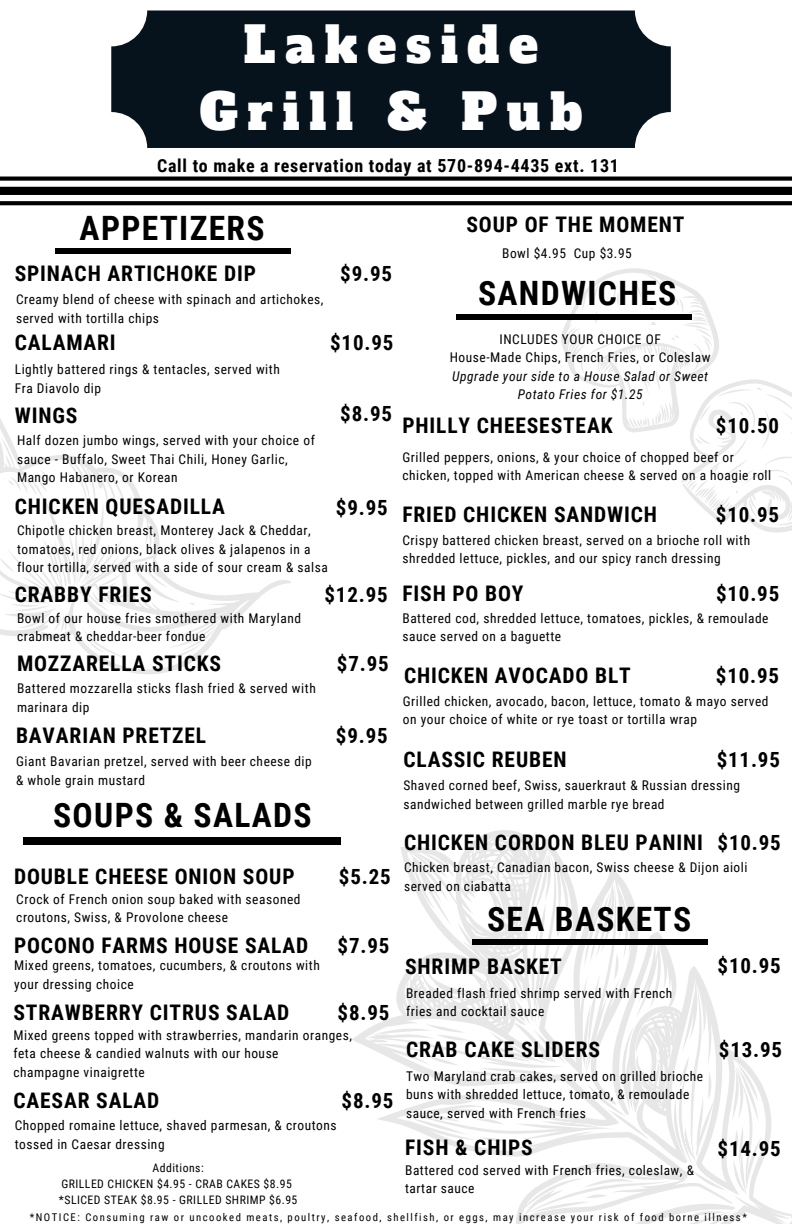
<style>
.page{position:relative;width:792px;height:1224px;background:#fff}
.page>*{position:absolute;margin:0;border:0;box-sizing:border-box;transform-origin:0 0}
.t1{font:48.6px "Alfa Slab One";letter-spacing:.2em;color:#fff}
.t2{font:700 33.6px "Roboto Condensed";letter-spacing:.04em;color:#000}
.t3{font:700 21.5px "Roboto Condensed";letter-spacing:.04em;color:#000}
.t4{font:700 20.9px "Roboto Condensed";letter-spacing:.04em;color:#000}
.t5{font:700 18px "Roboto Condensed";letter-spacing:.04em;color:#000}
.t6{font:13.4px/18.4px "Roboto Condensed";letter-spacing:.04em;color:#000}
.t7{font:italic 13.4px/18.4px "Roboto Condensed";letter-spacing:.04em;color:#000;text-align:center}
.t8{font:11.7px "Roboto Condensed";letter-spacing:.04em;color:#000}
.t9{font:10.7px "Roboto Condensed";letter-spacing:.14em;color:#000}
</style>
<div class="page">
<svg style="left:0;top:177px;width:792px;height:28px"></svg>
<div style="left:457px;top:314px;width:235px;height:5px;background:#000"></div>
<svg style="left:517px;top:268px;width:275px;height:265px"></svg>
<svg style="left:0;top:418px;width:291px;height:256px"></svg>
<svg style="left:352px;top:830px;width:440px;height:394px"></svg>
<div style="left:111px;top:10px;width:560px;height:138px;background:#06131c;border-radius:36px"></div>
<div style="left:55px;top:248px;width:236px;height:6px;background:#000"></div>
<div style="left:23px;top:837px;width:318px;height:8px;background:#000"></div>
<div style="left:472px;top:939px;width:236px;height:6px;background:#000"></div>
<p class="t1" style="left:244px;top:12px;width:296px">Lakeside</p>
<p class="t1" style="left:200px;top:80px;width:384px">Grill &amp; Pub</p>
<p class="t5" style="left:157px;top:155px;width:463px">Call to make a reservation today at 570-894-4435 ext. 131</p>
<p class="t2" style="left:80px;top:209px;width:187px">APPETIZERS</p>
<p class="t3" style="left:15px;top:261px;width:243px">SPINACH ARTICHOKE DIP</p>
<p class="t6" style="left:16px;top:291px;width:309px">Creamy blend of cheese with spinach and artichokes, served with tortilla chips</p>
<p class="t4" style="left:340px;top:262px;width:53px">$9.95</p>
<p class="t3" style="left:15px;top:330px;width:102px">CALAMARI</p>
<p class="t4" style="left:330px;top:330px;width:65px">$10.95</p>
<p class="t6" style="left:15px;top:360px;width:267px">Lightly battered rings &amp; tentacles, served with<br>Fra Diavolo dip</p>
<p class="t3" style="left:15px;top:403px;width:64px">WINGS</p>
<p class="t6" style="left:17px;top:432px;width:299px">Half dozen jumbo wings, served with your choice of sauce - Buffalo, Sweet Thai Chili, Honey Garlic,<br>Mango Habanero, or Korean</p>
<p class="t4" style="left:340px;top:401px;width:53px">$8.95</p>
<p class="t3" style="left:15px;top:495px;width:212px">CHICKEN QUESADILLA</p>
<p class="t4" style="left:336px;top:495px;width:53px">$9.95</p>
<p class="t6" style="left:17px;top:522px;width:312px">Chipotle chicken breast, Monterey Jack &amp; Cheddar, tomatoes, red onions, black olives &amp; jalapenos in a flour tortilla, served with a side of sour cream &amp; salsa</p>
<p class="t3" style="left:15px;top:582px;width:139px">CRABBY FRIES</p>
<p class="t4" style="left:325px;top:583px;width:65px">$12.95</p>
<p class="t6" style="left:17px;top:609px;width:286px">Bowl of our house fries smothered with Maryland crabmeat &amp; cheddar-beer fondue</p>
<p class="t3" style="left:17px;top:651px;width:206px">MOZZARELLA STICKS</p>
<p class="t6" style="left:17px;top:680px;width:300px">Battered mozzarella sticks flash fried &amp; served with marinara dip</p>
<p class="t3" style="left:16px;top:723px;width:192px">BAVARIAN PRETZEL</p>
<p class="t6" style="left:16px;top:753px;width:297px">Giant Bavarian pretzel, served with beer cheese dip &amp; whole grain mustard</p>
<p class="t2" style="left:53px;top:796px;width:260px">SOUPS &amp; SALADS</p>
<p class="t4" style="left:337px;top:652px;width:53px">$7.95</p>
<p class="t4" style="left:336px;top:724px;width:53px">$9.95</p>
<p class="t3" style="left:14px;top:864px;width:282px">DOUBLE CHEESE ONION SOUP</p>
<p class="t4" style="left:339px;top:864px;width:53px">$5.25</p>
<p class="t6" style="left:16px;top:890px;width:286px">Crock of French onion soup baked with seasoned</p>
<p class="t6" style="left:16px;top:908px;width:213px">croutons, Swiss, &amp; Provolone cheese</p>
<p class="t3" style="left:14px;top:933px;width:296px">POCONO FARMS HOUSE SALAD</p>
<p class="t4" style="left:338px;top:933px;width:53px">$7.95</p>
<p class="t6" style="left:14px;top:956px;width:307px">Mixed greens, tomatoes, cucumbers, &amp; croutons with your dressing choice</p>
<p class="t3" style="left:13px;top:1000px;width:277px">STRAWBERRY CITRUS SALAD</p>
<p class="t4" style="left:338px;top:1001px;width:53px">$8.95</p>
<p class="t6" style="left:13px;top:1026px;width:340px">Mixed greens topped with strawberries, mandarin oranges, feta cheese &amp; candied walnuts with our house</p>
<p class="t6" style="left:13px;top:1063px;width:133px">champagne vinaigrette</p>
<p class="t3" style="left:13px;top:1089px;width:147px">CAESAR SALAD</p>
<p class="t4" style="left:342px;top:1089px;width:53px">$8.95</p>
<p class="t6" style="left:15px;top:1117px;width:323px">Chopped romaine lettuce, shaved parmesan, &amp; croutons tossed in Caesar dressing</p>
<p class="t8" style="left:153px;top:1161px;width:53px">Additions:</p>
<p class="t8" style="left:61px;top:1177px;width:232px">GRILLED CHICKEN $4.95 - CRAB CAKES $8.95</p>
<p class="t8" style="left:59px;top:1193px;width:240px">*SLICED STEAK $8.95 - GRILLED SHRIMP $6.95</p>
<p class="t3" style="left:466px;top:212px;width:219px">SOUP OF THE MOMENT</p>
<p class="t6" style="left:502px;top:244px;width:131px">Bowl $4.95 Cup $3.95</p>
<p class="t2" style="left:478px;top:273px;width:200px">SANDWICHES</p>
<p class="t6" style="left:499px;top:330px;width:163px">INCLUDES YOUR CHOICE OF</p>
<p class="t6" style="left:450px;top:348px;width:262px">House-Made Chips, French Fries, or Coleslaw</p>
<p class="t7" style="left:452px;top:367px;width:257px">Upgrade your side to a House Salad or Sweet<br>Potato Fries for $1.25</p>
<p class="t3" style="left:403px;top:413px;width:212px">PHILLY CHEESESTEAK</p>
<p class="t6" style="left:403px;top:448px;width:333px">Grilled peppers, onions, &amp; your choice of chopped beef or</p>
<p class="t6" style="left:403px;top:466px;width:370px">chicken, topped with American cheese &amp; served on a hoagie roll</p>
<p class="t4" style="left:716px;top:414px;width:65px">$10.50</p>
<p class="t4" style="left:716px;top:502px;width:65px">$10.95</p>
<p class="t3" style="left:403px;top:502px;width:256px">FRIED CHICKEN SANDWICH</p>
<p class="t6" style="left:403px;top:531px;width:349px">Crispy battered chicken breast, served on a brioche roll with shredded lettuce, pickles, and our spicy ranch dressing</p>
<p class="t4" style="left:716px;top:582px;width:65px">$10.95</p>
<p class="t3" style="left:403px;top:581px;width:123px">FISH PO BOY</p>
<p class="t6" style="left:403px;top:609px;width:368px">Battered cod, shredded lettuce, tomatoes, pickles, &amp; remoulade sauce served on a baguette</p>
<p class="t4" style="left:716px;top:663px;width:65px">$10.95</p>
<p class="t3" style="left:404px;top:663px;width:228px">CHICKEN AVOCADO BLT</p>
<p class="t6" style="left:403px;top:692px;width:367px">Grilled chicken, avocado, bacon, lettuce, tomato &amp; mayo served on your choice of white or rye toast or tortilla wrap</p>
<p class="t4" style="left:717px;top:748px;width:65px">$11.95</p>
<p class="t3" style="left:403px;top:747px;width:165px">CLASSIC REUBEN</p>
<p class="t6" style="left:403px;top:777px;width:338px">Shaved corned beef, Swiss, sauerkraut &amp; Russian dressing sandwiched between grilled marble rye bread</p>
<p class="t4" style="left:718px;top:831px;width:65px">$10.95</p>
<p class="t3" style="left:404px;top:830px;width:300px">CHICKEN CORDON BLEU PANINI</p>
<p class="t6" style="left:404px;top:858px;width:345px">Chicken breast, Canadian bacon, Swiss cheese &amp; Dijon aioli served on ciabatta</p>
<p class="t2" style="left:487px;top:900px;width:206px">SEA BASKETS</p>
<p class="t3" style="left:405px;top:954px;width:158px">SHRIMP BASKET</p>
<p class="t6" style="left:406px;top:984px;width:268px">Breaded flash fried shrimp served with French fries and cocktail sauce</p>
<p class="t3" style="left:406px;top:1037px;width:195px">CRAB CAKE SLIDERS</p>
<p class="t6" style="left:406px;top:1067px;width:298px">Two Maryland crab cakes, served on grilled brioche buns with shredded lettuce, tomato, &amp; remoulade sauce, served with French fries</p>
<p class="t3" style="left:405px;top:1136px;width:129px">FISH &amp; CHIPS</p>
<p class="t6" style="left:405px;top:1161px;width:290px">Battered cod served with French fries, coleslaw, &amp; tartar sauce</p>
<p class="t4" style="left:718px;top:954px;width:65px">$10.95</p>
<p class="t4" style="left:719px;top:1038px;width:65px">$13.95</p>
<p class="t4" style="left:718px;top:1136px;width:65px">$14.95</p>
<p class="t9" style="left:30px;top:1211px;width:719px">*NOTICE: Consuming raw or uncooked meats, poultry, seafood, shellfish, or eggs, may increase your risk of food borne illness*</p>
</div>
